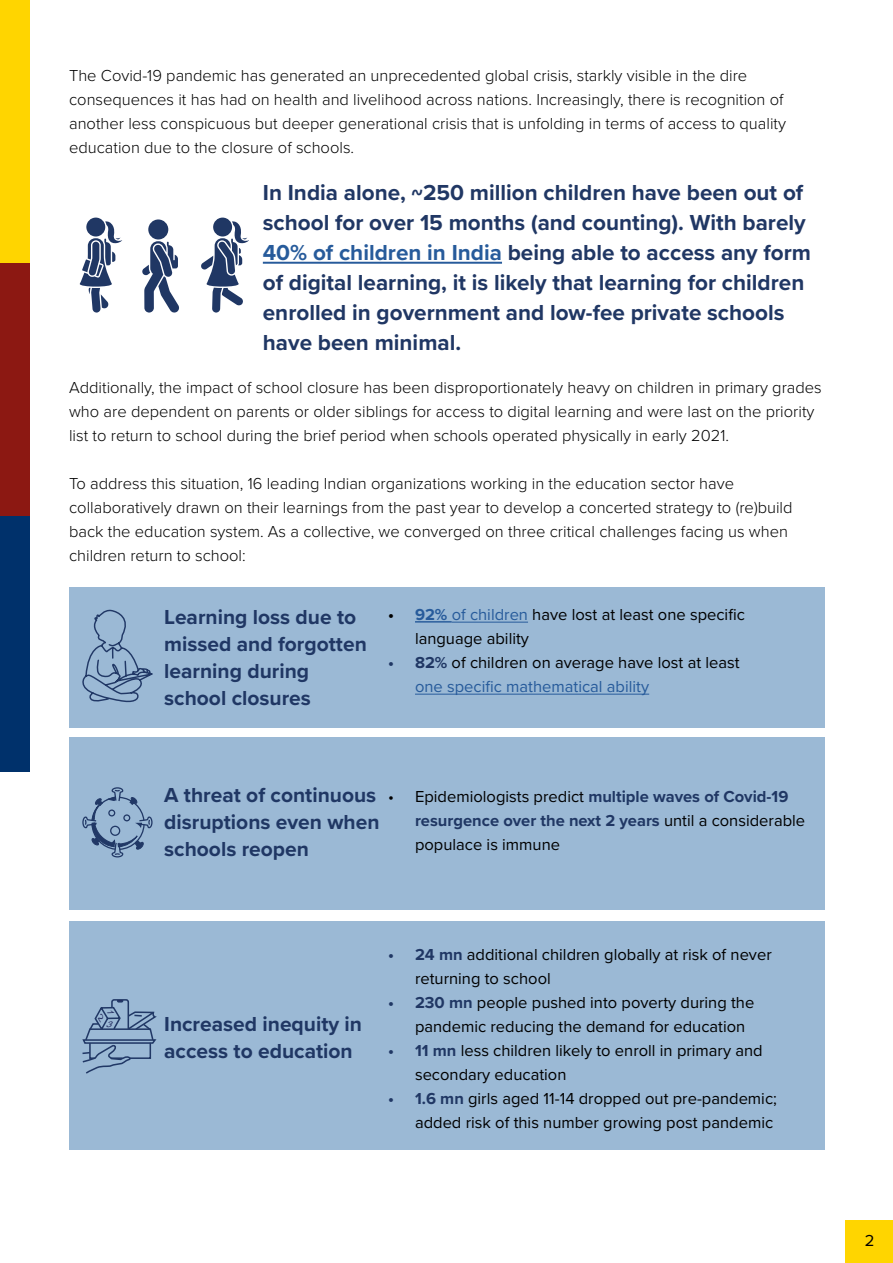
<style>
.page{position:relative;width:893px;height:1263px;background:#fff}
.page>*{position:absolute;margin:0;border:0;box-sizing:border-box;transform-origin:0 0}
.t1{font:700 22.5px/30px "Proxima Nova";color:#203764}
.t2{font:700 21px/27px "Proxima Nova";color:#203764}
.t3{font:300 16.5px/24px "Proxima Nova";color:#000}
.t4{font:16.5px/24px "Proxima Nova";color:#000}
.s1{color:#275b9b}
.s2{font-weight:700}
.s3{font-weight:700;color:#275b9b}
.s4{font-weight:700;color:#203764}
</style>
<div class="page">
<div style="left:845px;top:1220px;width:48px;height:43px;background:#ffd500"></div>
<div style="left:69px;top:587px;width:756px;height:140px;background:#9bb9d5"></div>
<div style="left:69px;top:738px;width:756px;height:172px;background:#9bb9d5"></div>
<div style="left:69px;top:922px;width:756px;height:228px;background:#9bb9d5"></div>
<hr style="left:263px;top:262px;width:239px;height:2px;background:#275b9b">
<hr style="left:415px;top:621px;width:37px;height:2px;background:#275b9b">
<hr style="left:452px;top:622px;width:76px;height:1px;background:#275b9b">
<hr style="left:415px;top:694px;width:234px;height:1px;background:#275b9b">
<div style="left:86px;top:218px;width:19px;height:18px;background:#203764;border-radius:50%"></div>
<svg style="left:80px;top:221px;width:42px;height:92px"></svg>
<div style="left:148px;top:219px;width:20px;height:20px;background:#203764;border-radius:50%"></div>
<svg style="left:142px;top:241px;width:37px;height:72px"></svg>
<div style="left:213px;top:218px;width:19px;height:18px;background:#203764;border-radius:50%"></div>
<svg style="left:201px;top:221px;width:48px;height:92px"></svg>
<svg style="left:82px;top:610px;width:71px;height:92px"></svg>
<svg style="left:82px;top:787px;width:71px;height:70px"></svg>
<div style="left:0;top:0;width:30px;height:263px;background:#ffd500"></div>
<div style="left:0;top:263px;width:30px;height:255px;background:#8c1812"></div>
<div style="left:0;top:517px;width:30px;height:255px;background:#00316b"></div>
<svg style="left:82px;top:999px;width:75px;height:75px"></svg>
<p class="t3" style="left:69px;top:63px;width:718px">The Covid-19 pandemic has generated an unprecedented global crisis, starkly visible in the dire consequences it has had on health and livelihood across nations. Increasingly, there is recognition of another less conspicuous but deeper generational crisis that is unfolding in terms of access to quality education due to the closure of schools.</p>
<p class="t1" style="left:263px;top:177px;width:550px">In India alone, ~250 million children have been out of school for over 15 months (and counting). With barely <span class="s1">40% of children in India</span> being able to access any form of digital learning, it is likely that learning for children enrolled in government and low-fee private schools have been minimal.</p>
<p class="t3" style="left:69px;top:375px;width:754px">Additionally, the impact of school closure has been disproportionately heavy on children in primary grades who are dependent on parents or older siblings for access to digital learning and were last on the priority list to return to school during the brief period when schools operated physically in early 2021.</p>
<p class="t3" style="left:69px;top:471px;width:725px">To address this situation, 16 leading Indian organizations working in the education sector have collaboratively drawn on their learnings from the past year to develop a concerted strategy to (re)build back the education system. As a collective, we converged on three critical challenges facing us when children return to school:</p>
<p class="t2" style="left:164px;top:603px;width:204px">Learning loss due to missed and forgotten learning during school closures</p>
<p class="t4" style="left:415px;top:601px;width:331px;text-indent:-27px"><span class="s2">•</span> <span class="s3">92%</span> <span class="s1">of children</span> have lost at least one specific language ability</p>
<p class="t4" style="left:415px;top:649px;width:326px;text-indent:-27px"><span class="s4">• 82%</span> of children on average have lost at least <span class="s1">one specific mathematical ability</span></p>
<p class="t2" style="left:164px;top:781px;width:217px">A threat of continuous disruptions even when schools reopen</p>
<p class="t4" style="left:415px;top:784px;width:392px;text-indent:-27px">• Epidemiologists predict <span class="s4">multiple waves of Covid-19 resurgence over the next 2 years</span> until a considerable populace is immune</p>
<p class="t2" style="left:164px;top:1010px;width:199px">Increased inequity in access to education</p>
<p class="t4" style="left:415px;top:942px;width:358px;text-indent:-27px"><span class="s4">• 24 mn</span> additional children globally at risk of never returning to school</p>
<p class="t4" style="left:415px;top:990px;width:341px;text-indent:-27px"><span class="s4">• 230 mn</span> people pushed into poverty during the pandemic reducing the demand for education</p>
<p class="t4" style="left:415px;top:1038px;width:349px;text-indent:-27px"><span class="s4">• 11 mn</span> less children likely to enroll in primary and secondary education</p>
<p class="t4" style="left:388px;top:1086px;width:390px;text-align:right"><span class="s4">• 1.6 mn</span> girls aged 11-14 dropped out pre-pandemic; added risk of this number growing post pandemic</p>
<p class="t4" style="left:865px;top:1228px;width:11px">2</p>
</div>
